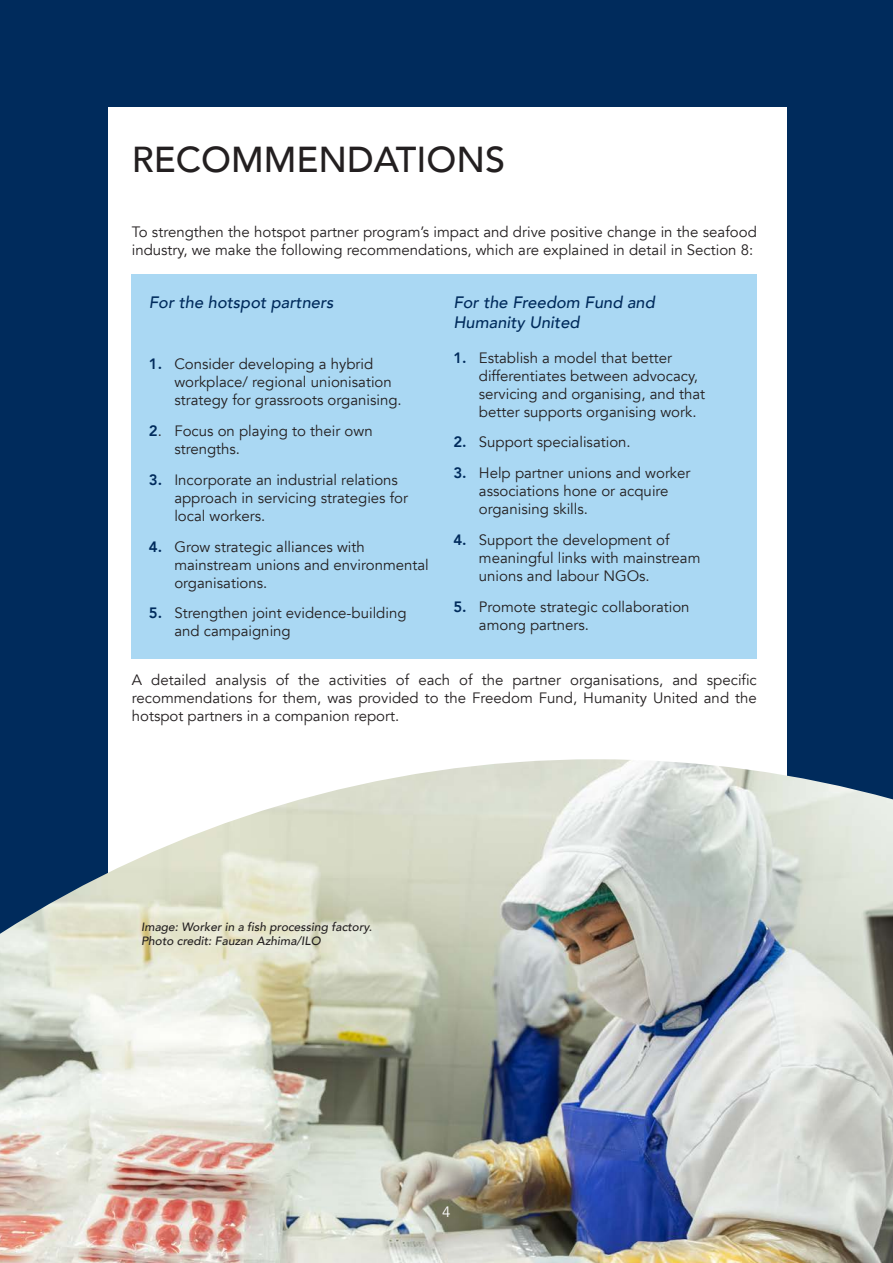
<style>
.page{position:relative;width:893px;height:1263px;background:#002b5c}
.page>*{position:absolute;margin:0;border:0;box-sizing:border-box;transform-origin:0 0}
.t1{font:500 36px "Avenir";color:#231f20}
._03_ai_secondary_sub_head{font:italic 500 16.5px/19.8px "Avenir";color:#002b5c}
._06_Numbered_text{font:15px/18px "Avenir";color:#231f20}
._02_Main_text{font:15px/18px "Avenir";color:#231f20}
.t2{font:15px "Avenir";color:#fff}
.t3{font:italic 500 12px/14.4px "Avenir";color:#231f20}
.s1{font-weight:800;color:#002b5c}
</style>
<div class="page">
<div style="left:108px;top:107px;width:679px;height:1050px;background:#fff"></div>
<div style="left:132px;top:274px;width:625px;height:385px;background:#aad8f3"></div>
<img style="left:0;top:759px;width:893px;height:504px">
<p class="t1" style="left:132px;top:128px;width:375px">RECOMMENDATIONS</p>
<p class="_02_Main_text" style="left:132px;top:223px;width:626px">To strengthen the hotspot partner program’s impact and drive positive change in the seafood industry, we make the following recommendations, which are explained in detail in Section 8:</p>
<p class="_03_ai_secondary_sub_head" style="left:149px;top:292px;width:186px">For the hotspot partners</p>
<p class="_06_Numbered_text" style="left:174px;top:355px;width:229px;text-indent:-26px"><span class="s1">1.</span> Consider developing a hybrid workplace/ regional unionisation strategy for grassroots organising.</p>
<p class="_06_Numbered_text" style="left:174px;top:422px;width:200px;text-indent:-26px"><span class="s1">2</span>. Focus on playing to their own strengths.</p>
<p class="_06_Numbered_text" style="left:174px;top:471px;width:235px;text-indent:-26px"><span class="s1">3.</span> Incorporate an industrial relations approach in servicing strategies for local workers.</p>
<p class="_06_Numbered_text" style="left:174px;top:538px;width:256px;text-indent:-26px"><span class="s1">4.</span> Grow strategic alliances with mainstream unions and environmental organisations.</p>
<p class="_06_Numbered_text" style="left:174px;top:604px;width:234px;text-indent:-26px"><span class="s1">5.</span> Strengthen joint evidence-building and campaigning</p>
<p class="_03_ai_secondary_sub_head" style="left:453px;top:292px;width:203px">For the Freedom Fund and<br>Humanity United</p>
<p class="_06_Numbered_text" style="left:479px;top:349px;width:228px;text-indent:-26px"><span class="s1">1.</span> Establish a model that better differentiates between advocacy, servicing and organising, and that better supports organising work.</p>
<p class="_06_Numbered_text" style="left:453px;top:433px;width:179px"><span class="s1">2.</span> Support specialisation.</p>
<p class="_06_Numbered_text" style="left:479px;top:464px;width:213px;text-indent:-26px"><span class="s1">3.</span> Help partner unions and worker associations hone or acquire organising skills.</p>
<p class="_06_Numbered_text" style="left:479px;top:531px;width:223px;text-indent:-26px"><span class="s1">4.</span> Support the development of meaningful links with mainstream unions and labour NGOs.</p>
<p class="_06_Numbered_text" style="left:479px;top:598px;width:212px;text-indent:-26px"><span class="s1">5.</span> Promote strategic collaboration among partners.</p>
<p class="_02_Main_text" style="left:132px;top:671px;width:626px;text-align:justify">A detailed analysis of the activities of each of the partner organisations, and specific recommendations for them, was provided to the Freedom Fund, Humanity United and the hotspot partners in a companion report.</p>
<p class="t3" style="left:141px;top:919px;width:232px">Image: Worker in a fish processing factory.<br>Photo credit: Fauzan Azhima/ILO</p>
<p class="t2" style="left:442px;top:1203px;width:10px">4</p>
</div>
